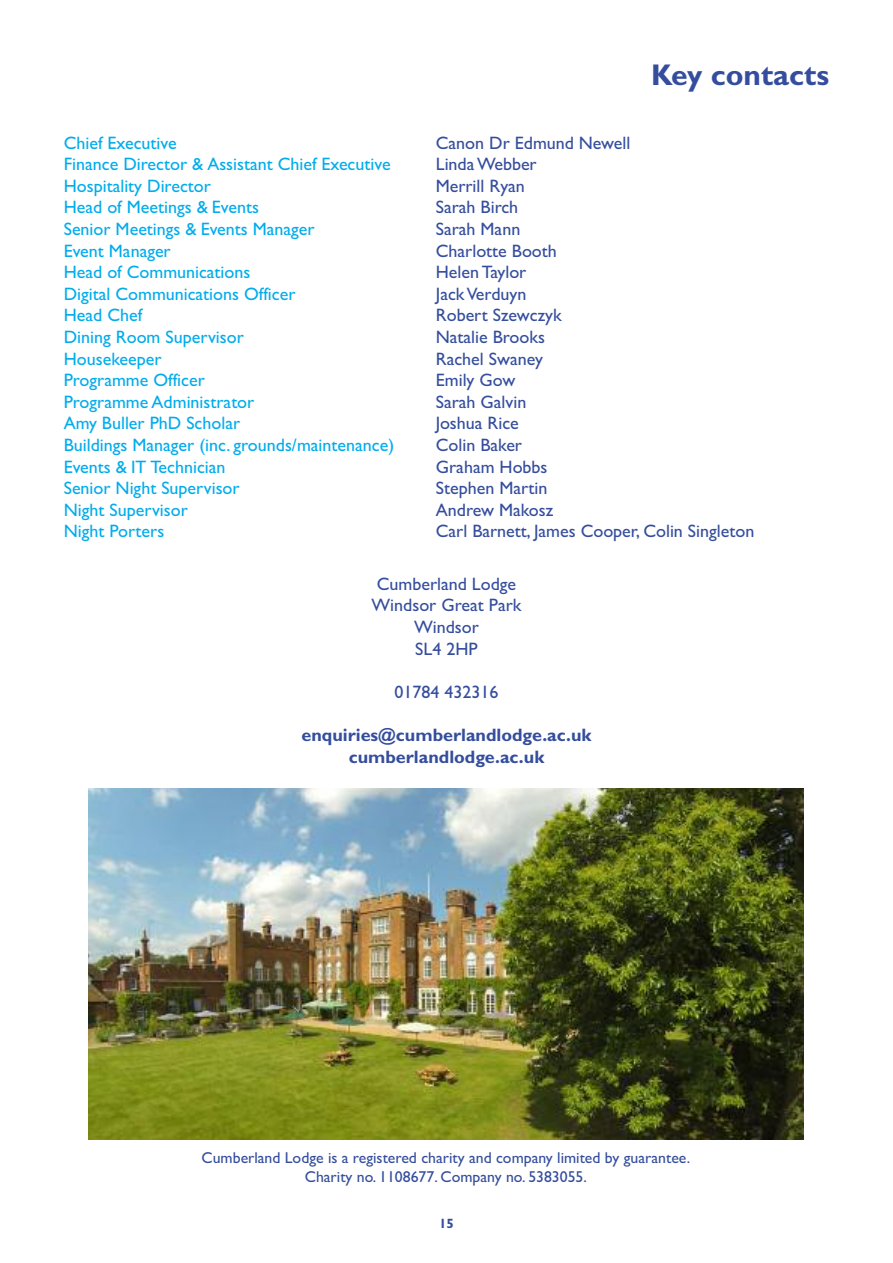
<style>
.page{position:relative;width:893px;height:1263px;background:#fff}
.page>*{position:absolute;margin:0;border:0;box-sizing:border-box;transform-origin:0 0}
.t1{font:700 30px "Gill Sans";color:#344d9d}
.t2{font:18px/21.6px "Gill Sans";color:#00acec}
.t3{font:18px/21.6px "Gill Sans";color:#344d9d}
.t4{font:700 18px/21.6px "Gill Sans";color:#344d9d;text-align:center}
.t5{font:15.75px/18.9px "Gill Sans";color:#344d9d;text-align:center}
.t6{font:700 13.5px "Gill Sans";color:#344d9d}
</style>
<div class="page">
<img style="left:89px;top:788px;width:714px;height:352px">
<h1 class="t1" style="left:651px;top:57px;width:179px">Key contacts</h1>
<p class="t2" style="left:64px;top:131px;width:332px">Chief Executive<br>Finance Director &amp; Assistant Chief Executive<br>Hospitality Director<br>Head of Meetings &amp; Events<br>Senior Meetings &amp; Events Manager<br>Event Manager<br>Head of Communications<br>Digital Communications Officer<br>Head Chef<br>Dining Room Supervisor<br>Housekeeper<br>Programme Officer<br>Programme Administrator<br>Amy Buller PhD Scholar<br>Buildings Manager (inc. grounds/maintenance)<br>Events &amp; IT Technician<br>Senior Night Supervisor<br>Night Supervisor<br>Night Porters</p>
<p class="t3" style="left:436px;top:131px;width:320px">Canon Dr Edmund Newell<br>LindaWebber<br>Merrill Ryan<br>Sarah Birch<br>Sarah Mann<br>Charlotte Booth<br>Helen Taylor<br>JackVerduyn<br>Robert Szewczyk<br>Natalie Brooks<br>Rachel Swaney<br>Emily Gow<br>Sarah Galvin<br>Joshua Rice<br>Colin Baker<br>Graham Hobbs<br>Stephen Martin<br>Andrew Makosz<br>Carl Barnett, James Cooper, Colin Singleton</p>
<p class="t3" style="left:372px;top:573px;width:151px;text-align:center">Cumberland Lodge<br>Windsor Great Park<br>Windsor<br>SL4 2HP</p>
<p class="t3" style="left:394px;top:681px;width:106px">01784 432316</p>
<p class="t4" style="left:301px;top:724px;width:292px">enquiries@cumberlandlodge.ac.uk cumberlandlodge.ac.uk</p>
<p class="t5" style="left:202px;top:1148px;width:490px">Cumberland Lodge is a registered charity and company limited by guarantee.<br>Charity no. 1108677. Company no. 5383055.</p>
<p class="t6" style="left:439px;top:1215px;width:16px">15</p>
</div>
